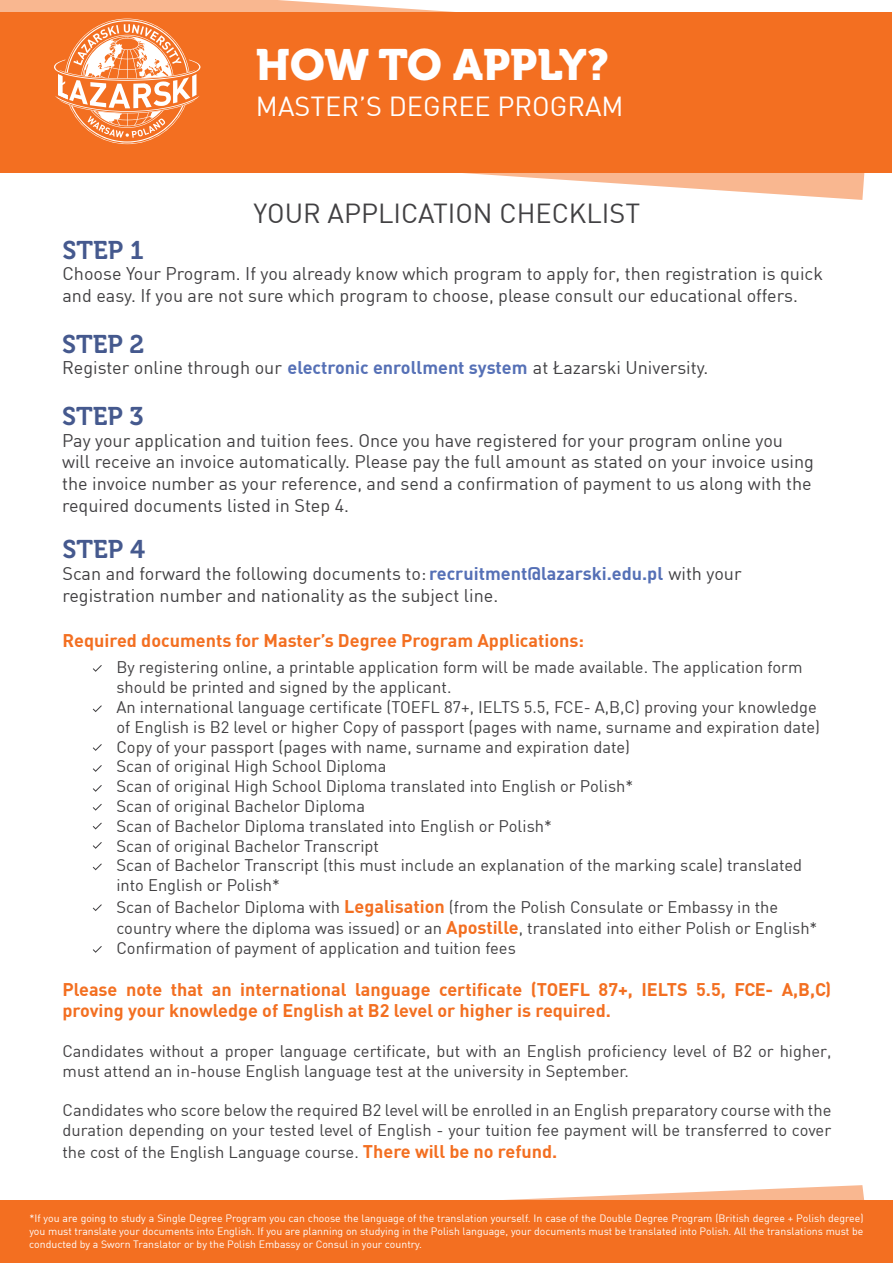
<style>
.page{position:relative;width:893px;height:1263px;background:#fff}
.page>*{position:absolute;margin:0;border:0;box-sizing:border-box;transform-origin:0 0}
.t1{font:43.5px "Museo 900";color:#fff}
.t2{font:27px "DINCE";color:#414042}
.t3{font:27px "DINCE";color:#fff}
.t4{font:25.5px "Museo 700";color:#45598e}
.t5{font:18px/21.6px "DINCE";color:#414042}
.t6{font:700 18px/21.6px "DINCE";color:#f36f21}
.t7{font:16.5px/19.8px "DINCE";color:#414042}
.t8{font:10.5px/12.6px "DINCE";color:#fff;text-align:justify}
.s1{font-weight:700;color:#5570b6}
.s2{font-weight:700;font-size:18px;color:#f36f21}
</style>
<div class="page">
<svg style="left:93px;top:665px;width:9px;height:7px"></svg>
<svg style="left:93px;top:705px;width:9px;height:7px"></svg>
<svg style="left:93px;top:744px;width:9px;height:7px"></svg>
<svg style="left:93px;top:765px;width:9px;height:7px"></svg>
<svg style="left:93px;top:785px;width:9px;height:7px"></svg>
<svg style="left:93px;top:804px;width:9px;height:7px"></svg>
<svg style="left:93px;top:822px;width:9px;height:7px"></svg>
<svg style="left:93px;top:842px;width:9px;height:7px"></svg>
<svg style="left:0;top:0;width:874px;height:200px"></svg>
<div style="left:1px;top:13px;width:891px;height:160px;background:#f36f21"></div>
<svg style="left:54px;top:19px;width:146px;height:125px"></svg>
<svg style="left:505px;top:1185px;width:360px;height:15px"></svg>
<div style="left:0;top:1200px;width:893px;height:63px;background:#f36f21"></div>
<svg style="left:93px;top:863px;width:9px;height:7px"></svg>
<svg style="left:93px;top:904px;width:9px;height:7px"></svg>
<svg style="left:93px;top:946px;width:9px;height:7px"></svg>
<h1 class="t1" style="left:256px;top:40px;width:355px">HOW TO APPLY?</h1>
<h2 class="t3" style="left:256px;top:89px;width:369px">MASTER’S DEGREE PROGRAM</h2>
<h2 class="t2" style="left:254px;top:196px;width:388px">YOUR APPLICATION CHECKLIST</h2>
<h3 class="t4" style="left:62px;top:236px;width:83px">STEP 1</h3>
<p class="t5" style="left:62px;top:263px;width:762px">Choose Your Program. If you already know which program to apply for, then registration is quick and easy. If you are not sure which program to choose, please consult our educational offers.</p>
<h3 class="t4" style="left:62px;top:330px;width:84px">STEP 2</h3>
<p class="t5" style="left:62px;top:357px;width:648px">Register online through our <span class="s1">electronic enrollment system</span> at Łazarski University.</p>
<h3 class="t4" style="left:62px;top:402px;width:83px">STEP 3</h3>
<p class="t5" style="left:62px;top:429px;width:753px">Pay your application and tuition fees. Once you have registered for your program online you will receive an invoice automatically. Please pay the full amount as stated on your invoice using the invoice number as your reference, and send a confirmation of payment to us along with the required documents listed in Step 4.</p>
<h3 class="t4" style="left:62px;top:535px;width:84px">STEP 4</h3>
<p class="t5" style="left:62px;top:562px;width:681px">Scan and forward the following documents to: <span class="s1">recruitment@lazarski.edu.pl</span> with your registration number and nationality as the subject line.</p>
<p class="t6" style="left:62px;top:628px;width:523px">Required documents for Master’s Degree Program Applications:</p>
<p class="t7" style="left:116px;top:657px;width:705px">By registering online, a printable application form will be made available. The application form should be printed and signed by the applicant.<br>An international language certificate (TOEFL 87+, IELTS 5.5, FCE- A,B,C) proving your knowledge of English is B2 level or higher Copy of passport (pages with name, surname and expiration date)<br>Copy of your passport (pages with name, surname and expiration date)<br>Scan of original High School Diploma<br>Scan of original High School Diploma translated into English or Polish*<br>Scan of original Bachelor Diploma<br>Scan of Bachelor Diploma translated into English or Polish*<br>Scan of original Bachelor Transcript<br>Scan of Bachelor Transcript (this must include an explanation of the marking scale) translated into English or Polish*</p>
<p class="t7" style="left:116px;top:896px;width:702px;line-height:21.6px">Scan of Bachelor Diploma with <span class="s2">Legalisation</span> (from the Polish Consulate or Embassy in the country where the diploma was issued) or an <span class="s2">Apostille</span>, translated into either Polish or English*</p>
<p class="t7" style="left:116px;top:938px;width:401px">Confirmation of payment of application and tuition fees</p>
<p class="t6" style="left:62px;top:977px;width:770px">Please note that an international language certificate (TOEFL 87+, IELTS 5.5, FCE- A,B,C) proving your knowledge of English at B2 level or higher is required.</p>
<p class="t7" style="left:62px;top:1041px;width:770px">Candidates without a proper language certificate, but with an English proficiency level of B2 or higher, must attend an in-house English language test at the university in September.</p>
<p class="t7" style="left:63px;top:1100px;width:770px">Candidates who score below the required B2 level will be enrolled in an English preparatory course with the duration depending on your tested level of English - your tuition fee payment will be transferred to cover</p>
<p class="t7" style="left:62px;top:1141px;width:496px">the cost of the English Language course. <span class="s2">There will be no refund.</span></p>
<p class="t8" style="left:29px;top:1212px;width:836px">*If you are going to study a Single Degree Program you can choose the language of the translation yourself. In case of the Double Degree Program (British degree + Polish degree) you must translate your documents into English. If you are planning on studying in the Polish language, your documents must be translated into Polish. All the translations must be conducted by a Sworn Translator or by the Polish Embassy or Consul in your country.</p>
</div>
